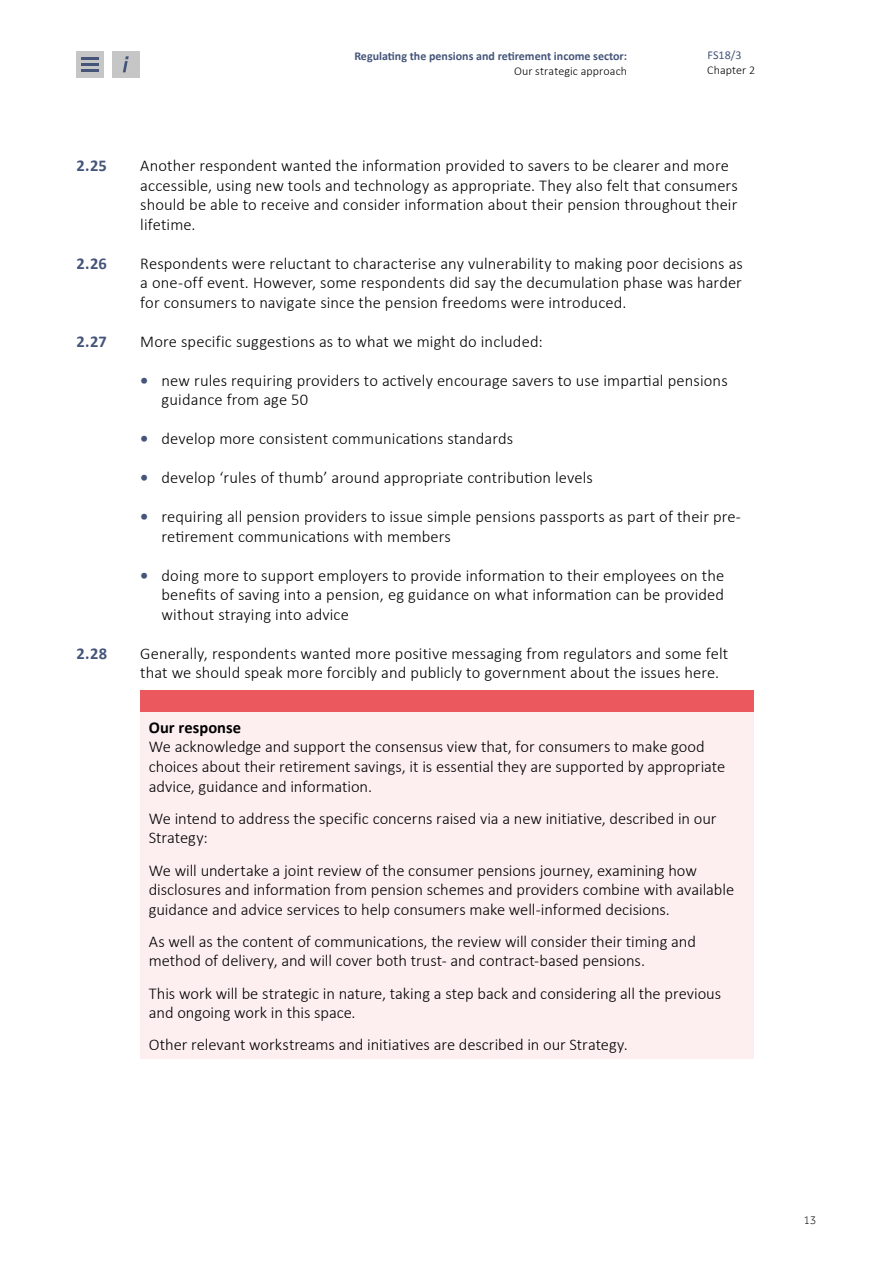
<style>
.page{position:relative;width:893px;height:1263px;background:#fff}
.page>*{position:absolute;margin:0;border:0;box-sizing:border-box;transform-origin:0 0}
.t1{font:300 16.5px/19.5px "Calibri";color:#000}
.t2{font:700 16.5px "Calibri";letter-spacing:.005em;color:#45557a}
.t3{font:700 16.5px "Calibri";letter-spacing:.005em;color:#000}
.t4{font:700 12px "Calibri";color:#45557a}
.t5{font:300 12px "Calibri";letter-spacing:.01em;color:#000}
.t6{font:12px "Calibri";color:#45557a}
.t7{font:300 12px "Effra";color:#000}
.s1{font-weight:700;color:#45557a}
</style>
<div class="page">
<div style="left:112px;top:51px;width:28px;height:27px;background:#c6c6c6"></div>
<svg style="left:123px;top:56px;width:6px;height:16px"></svg>
<div style="left:140px;top:691px;width:613px;height:21px;background:#eb595e"></div>
<div style="left:140px;top:712px;width:613px;height:347px;background:#fdeeef"></div>
<div style="left:77px;top:51px;width:27px;height:27px;background:#c6c6c6"></div>
<hr style="left:82px;top:63px;width:17px;height:3px;background:#45557a">
<hr style="left:82px;top:69px;width:17px;height:3px;background:#45557a">
<svg style="left:82px;top:57px;width:17px;height:2px"></svg>
<p class="t4" style="left:354px;top:48px;width:274px">Regulating the pensions and retirement income sector:</p>
<p class="t5" style="left:514px;top:64px;width:115px">Our strategic approach</p>
<p class="t6" style="left:708px;top:47px;width:36px">FS18/3</p>
<p class="t5" style="left:707px;top:62px;width:49px">Chapter 2</p>
<p class="t2" style="left:77px;top:154px;width:32px">2.25</p>
<p class="t1" style="left:140px;top:156px;width:599px">Another respondent wanted the information provided to savers to be clearer and more accessible, using new tools and technology as appropriate. They also felt that consumers should be able to receive and consider information about their pension throughout their lifetime.</p>
<p class="t2" style="left:77px;top:251px;width:32px">2.26</p>
<p class="t1" style="left:140px;top:253px;width:604px;text-align:justify">Respondents were reluctant to characterise any vulnerability to making poor decisions as a one-off event. However, some respondents did say the decumulation phase was harder for consumers to navigate since the pension freedoms were introduced.</p>
<p class="t2" style="left:77px;top:329px;width:32px">2.27</p>
<p class="t1" style="left:140px;top:331px;width:404px">More specific suggestions as to what we might do included:</p>
<p class="t1" style="left:162px;top:370px;width:568px;text-indent:-21px"><span class="s1">•</span> new rules requiring providers to actively encourage savers to use impartial pensions guidance from age 50</p>
<p class="t1" style="left:140px;top:429px;width:374px"><span class="s1">•</span> develop more consistent communications standards</p>
<p class="t1" style="left:140px;top:468px;width:454px"><span class="s1">•</span> develop ‘rules of thumb’ around appropriate contribution levels</p>
<p class="t1" style="left:162px;top:507px;width:581px;text-indent:-21px"><span class="s1">•</span> requiring all pension providers to issue simple pensions passports as part of their pre&shy;retirement communications with members</p>
<p class="t1" style="left:162px;top:565px;width:564px;text-align:justify;text-indent:-21px"><span class="s1">•</span> doing more to support employers to provide information to their employees on the benefits of saving into a pension, eg guidance on what information can be provided without straying into advice</p>
<p class="t2" style="left:77px;top:641px;width:32px">2.28</p>
<p class="t1" style="left:140px;top:643px;width:589px">Generally, respondents wanted more positive messaging from regulators and some felt that we should speak more forcibly and publicly to government about the issues here.</p>
<p class="t3" style="left:149px;top:716px;width:94px">Our response</p>
<p class="t1" style="left:149px;top:737px;width:578px">We acknowledge and support the consensus view that, for consumers to make good choices about their retirement savings, it is essential they are supported by appropriate advice, guidance and information.</p>
<p class="t1" style="left:149px;top:808px;width:569px">We intend to address the specific concerns raised via a new initiative, described in our<br>Strategy:</p>
<p class="t1" style="left:149px;top:860px;width:587px">We will undertake a joint review of the consumer pensions journey, examining how disclosures and information from pension schemes and providers combine with available guidance and advice services to help consumers make well-informed decisions.</p>
<p class="t1" style="left:149px;top:931px;width:549px">As well as the content of communications, the review will consider their timing and method of delivery, and will cover both trust- and contract-based pensions.</p>
<p class="t1" style="left:149px;top:983px;width:574px">This work will be strategic in nature, taking a step back and considering all the previous and ongoing work in this space.</p>
<p class="t1" style="left:149px;top:1035px;width:480px">Other relevant workstreams and initiatives are described in our Strategy.</p>
<p class="t7" style="left:803px;top:1213px;width:15px">13</p>
</div>
